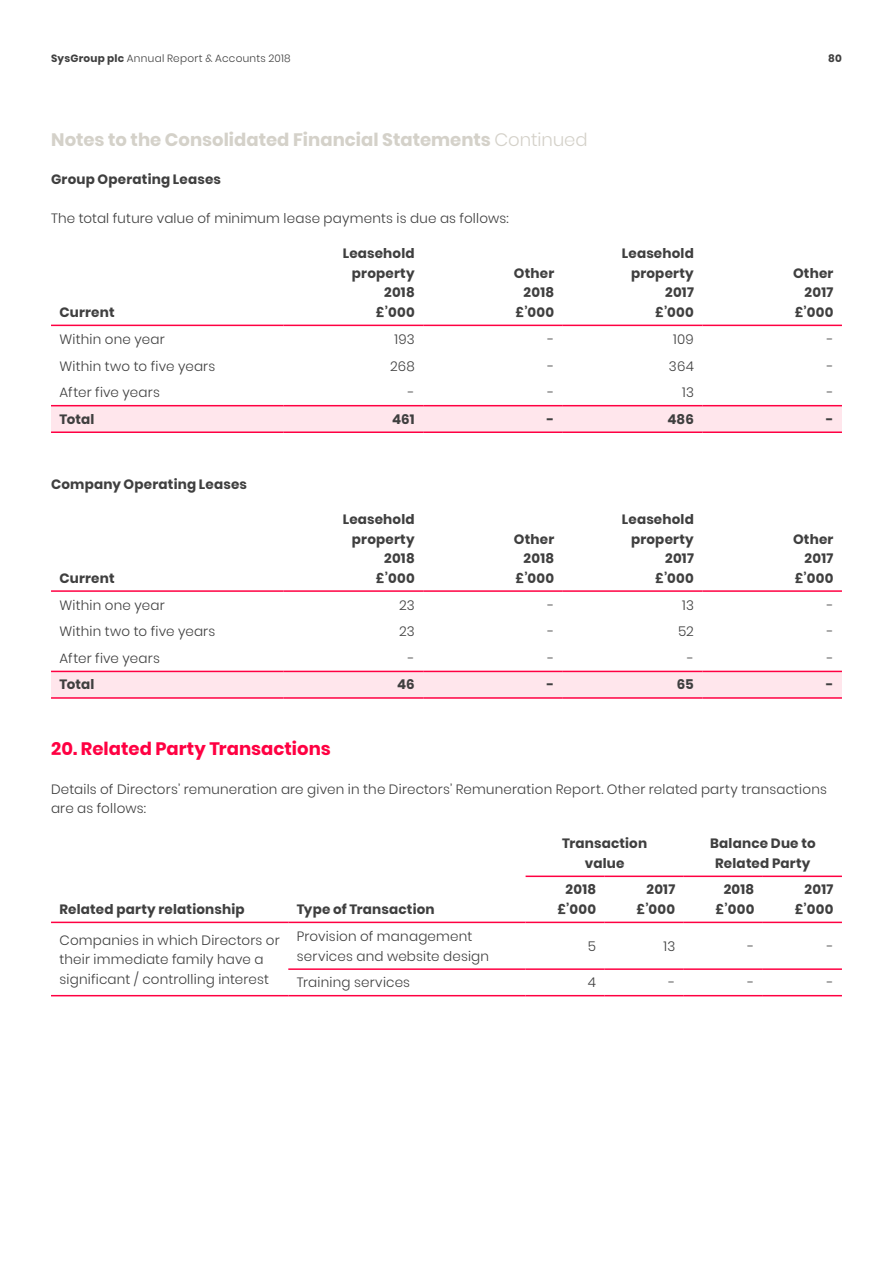
<style>
.page{position:relative;width:893px;height:1263px;background:#fff}
.page>*{position:absolute;margin:0;border:0;box-sizing:border-box;transform-origin:0 0}
.t1{font:700 18px "Poppins";color:#d4d1c9}
.t2{font:700 18px "Poppins";color:#ff0042}
.t3{font:300 13.5px/19.5px "Poppins";letter-spacing:.015em;color:#3f3f3f}
.t4{font:700 13.5px/19.5px "Poppins";letter-spacing:.015em;color:#3f3f3f;text-align:right}
.t5{font:300 10.5px "Poppins";letter-spacing:.025em;color:#3f3f3f}
.t6{font:700 10.5px "Poppins";color:#3f3f3f}
.s1{font-weight:700}
.s2{font-weight:300}
</style>
<div class="page">
<div style="left:51px;top:406px;width:791px;height:25px;background:#ffe6ec"></div>
<hr style="left:51px;top:325px;width:233px;height:1px;background:#ff0042">
<hr style="left:284px;top:325px;width:139px;height:1px;background:#ff0042">
<hr style="left:423px;top:325px;width:140px;height:1px;background:#ff0042">
<hr style="left:563px;top:325px;width:139px;height:1px;background:#ff0042">
<hr style="left:702px;top:325px;width:140px;height:1px;background:#ff0042">
<hr style="left:51px;top:405px;width:233px;height:1px;background:#ff0042">
<hr style="left:284px;top:405px;width:139px;height:1px;background:#ff0042">
<hr style="left:423px;top:405px;width:140px;height:1px;background:#ff0042">
<hr style="left:563px;top:405px;width:139px;height:1px;background:#ff0042">
<hr style="left:702px;top:405px;width:140px;height:1px;background:#ff0042">
<hr style="left:51px;top:431px;width:233px;height:2px;background:#ff0042">
<hr style="left:284px;top:431px;width:139px;height:2px;background:#ff0042">
<hr style="left:423px;top:431px;width:140px;height:2px;background:#ff0042">
<hr style="left:563px;top:431px;width:139px;height:2px;background:#ff0042">
<hr style="left:702px;top:431px;width:140px;height:2px;background:#ff0042">
<div style="left:51px;top:672px;width:791px;height:25px;background:#ffe6ec"></div>
<hr style="left:51px;top:590px;width:233px;height:2px;background:#ff0042">
<hr style="left:284px;top:590px;width:139px;height:2px;background:#ff0042">
<hr style="left:423px;top:590px;width:140px;height:2px;background:#ff0042">
<hr style="left:563px;top:590px;width:139px;height:2px;background:#ff0042">
<hr style="left:702px;top:590px;width:140px;height:2px;background:#ff0042">
<hr style="left:51px;top:671px;width:233px;height:1px;background:#ff0042">
<hr style="left:284px;top:671px;width:139px;height:1px;background:#ff0042">
<hr style="left:423px;top:671px;width:140px;height:1px;background:#ff0042">
<hr style="left:563px;top:671px;width:139px;height:1px;background:#ff0042">
<hr style="left:702px;top:671px;width:140px;height:1px;background:#ff0042">
<hr style="left:51px;top:697px;width:233px;height:2px;background:#ff0042">
<hr style="left:284px;top:697px;width:139px;height:2px;background:#ff0042">
<hr style="left:423px;top:697px;width:140px;height:2px;background:#ff0042">
<hr style="left:563px;top:697px;width:139px;height:2px;background:#ff0042">
<hr style="left:702px;top:697px;width:140px;height:2px;background:#ff0042">
<hr style="left:526px;top:875px;width:79px;height:2px;background:#ff0042">
<hr style="left:605px;top:875px;width:79px;height:2px;background:#ff0042">
<hr style="left:684px;top:875px;width:79px;height:2px;background:#ff0042">
<hr style="left:763px;top:875px;width:79px;height:2px;background:#ff0042">
<hr style="left:51px;top:922px;width:237px;height:1px;background:#ff0042">
<hr style="left:288px;top:922px;width:238px;height:1px;background:#ff0042">
<hr style="left:526px;top:922px;width:79px;height:1px;background:#ff0042">
<hr style="left:605px;top:922px;width:79px;height:1px;background:#ff0042">
<hr style="left:684px;top:922px;width:79px;height:1px;background:#ff0042">
<hr style="left:763px;top:922px;width:79px;height:1px;background:#ff0042">
<hr style="left:288px;top:968px;width:238px;height:2px;background:#ff0042">
<hr style="left:526px;top:968px;width:79px;height:2px;background:#ff0042">
<hr style="left:605px;top:968px;width:79px;height:2px;background:#ff0042">
<hr style="left:684px;top:968px;width:79px;height:2px;background:#ff0042">
<hr style="left:763px;top:968px;width:79px;height:2px;background:#ff0042">
<hr style="left:51px;top:995px;width:237px;height:1px;background:#ff0042">
<hr style="left:288px;top:995px;width:238px;height:1px;background:#ff0042">
<hr style="left:526px;top:995px;width:79px;height:1px;background:#ff0042">
<hr style="left:605px;top:995px;width:79px;height:1px;background:#ff0042">
<hr style="left:684px;top:995px;width:79px;height:1px;background:#ff0042">
<hr style="left:763px;top:995px;width:79px;height:1px;background:#ff0042">
<p class="t5" style="left:51px;top:52px;width:241px"><span class="s1">SysGroup plc</span> Annual Report &amp; Accounts 2018</p>
<p class="t6" style="left:828px;top:52px;width:15px">80</p>
<h1 class="t1" style="left:51px;top:130px;width:538px">Notes to the Consolidated Financial Statements <span class="s2">Continued</span></h1>
<p class="t4" style="left:51px;top:170px;width:171px">Group Operating Leases</p>
<p class="t3" style="left:51px;top:209px;width:459px">The total future value of minimum lease payments is due as follows:</p>
<p class="t4" style="left:60px;top:302px;width:57px">Current</p>
<p class="t4" style="left:343px;top:244px;width:73px">Leasehold property<br>2018 £’000</p>
<p class="t4" style="left:514px;top:263px;width:42px">Other<br>2018 £’000</p>
<p class="t4" style="left:622px;top:244px;width:73px">Leasehold property<br>2017<br>£’000</p>
<p class="t4" style="left:793px;top:263px;width:42px">Other<br>2017 £’000</p>
<p class="t3" style="left:60px;top:330px;width:107px">Within one year</p>
<p class="t3" style="left:394px;top:330px;width:22px">193</p>
<p class="t3" style="left:548px;top:330px;width:8px">-</p>
<p class="t3" style="left:673px;top:330px;width:22px">109</p>
<p class="t3" style="left:827px;top:330px;width:8px">-</p>
<p class="t3" style="left:60px;top:356px;width:157px">Within two to five years</p>
<p class="t3" style="left:390px;top:356px;width:26px">268</p>
<p class="t3" style="left:548px;top:356px;width:8px">-</p>
<p class="t3" style="left:669px;top:356px;width:26px">364</p>
<p class="t3" style="left:827px;top:356px;width:8px">-</p>
<p class="t3" style="left:60px;top:383px;width:102px">After five years</p>
<p class="t3" style="left:408px;top:383px;width:8px">-</p>
<p class="t3" style="left:548px;top:383px;width:8px">-</p>
<p class="t3" style="left:682px;top:383px;width:13px">13</p>
<p class="t3" style="left:827px;top:383px;width:8px">-</p>
<p class="t4" style="left:60px;top:409px;width:36px">Total</p>
<p class="t4" style="left:392px;top:409px;width:24px">461</p>
<p class="t4" style="left:547px;top:409px;width:9px">-</p>
<p class="t4" style="left:667px;top:409px;width:28px">486</p>
<p class="t4" style="left:826px;top:409px;width:9px">-</p>
<p class="t4" style="left:51px;top:475px;width:197px">Company Operating Leases</p>
<p class="t4" style="left:60px;top:568px;width:57px">Current</p>
<p class="t4" style="left:343px;top:510px;width:73px">Leasehold property<br>2018 £’000</p>
<p class="t4" style="left:514px;top:529px;width:42px">Other<br>2018 £’000</p>
<p class="t4" style="left:622px;top:510px;width:73px">Leasehold property<br>2017<br>£’000</p>
<p class="t4" style="left:793px;top:529px;width:42px">Other<br>2017 £’000</p>
<p class="t3" style="left:60px;top:595px;width:107px">Within one year</p>
<p class="t3" style="left:399px;top:595px;width:17px">23</p>
<p class="t3" style="left:548px;top:595px;width:8px">-</p>
<p class="t3" style="left:682px;top:595px;width:13px">13</p>
<p class="t3" style="left:827px;top:595px;width:8px">-</p>
<p class="t3" style="left:60px;top:622px;width:157px">Within two to five years</p>
<p class="t3" style="left:399px;top:622px;width:17px">23</p>
<p class="t3" style="left:548px;top:622px;width:8px">-</p>
<p class="t3" style="left:678px;top:622px;width:17px">52</p>
<p class="t3" style="left:827px;top:622px;width:8px">-</p>
<p class="t3" style="left:60px;top:648px;width:102px">After five years</p>
<p class="t3" style="left:408px;top:648px;width:8px">-</p>
<p class="t3" style="left:548px;top:648px;width:8px">-</p>
<p class="t3" style="left:687px;top:648px;width:8px">-</p>
<p class="t3" style="left:827px;top:648px;width:8px">-</p>
<p class="t4" style="left:60px;top:675px;width:36px">Total</p>
<p class="t4" style="left:397px;top:675px;width:19px">46</p>
<p class="t4" style="left:547px;top:675px;width:9px">-</p>
<p class="t4" style="left:677px;top:675px;width:19px">65</p>
<p class="t4" style="left:826px;top:675px;width:9px">-</p>
<h1 class="t2" style="left:51px;top:738px;width:281px">20. Related Party Transactions</h1>
<p class="t3" style="left:51px;top:779px;width:777px">Details of Directors’ remuneration are given in the Directors’ Remuneration Report. Other related party transactions are as follows:</p>
<p class="t4" style="left:60px;top:899px;width:187px">Related party relationship</p>
<p class="t4" style="left:297px;top:899px;width:139px">Type of Transaction</p>
<p class="t4" style="left:562px;top:834px;width:87px;text-align:center">Transaction value</p>
<p class="t4" style="left:710px;top:834px;width:107px;text-align:center">Balance Due to<br>Related Party</p>
<p class="t4" style="left:557px;top:880px;width:40px;text-align:center">2018 £’000</p>
<p class="t4" style="left:636px;top:880px;width:40px">2017 £’000</p>
<p class="t4" style="left:716px;top:880px;width:40px;text-align:center">2018 £’000</p>
<p class="t4" style="left:795px;top:880px;width:40px">2017 £’000</p>
<p class="t3" style="left:60px;top:930px;width:222px">Companies in which Directors or their immediate family have a significant / controlling interest</p>
<p class="t3" style="left:297px;top:927px;width:194px">Provision of management services and website design</p>
<p class="t3" style="left:588px;top:936px;width:10px">5</p>
<p class="t3" style="left:663px;top:936px;width:13px">13</p>
<p class="t3" style="left:748px;top:936px;width:8px">-</p>
<p class="t3" style="left:827px;top:936px;width:8px">-</p>
<p class="t3" style="left:297px;top:973px;width:115px">Training services</p>
<p class="t3" style="left:588px;top:973px;width:10px">4</p>
<p class="t3" style="left:669px;top:973px;width:8px">-</p>
<p class="t3" style="left:748px;top:973px;width:8px">-</p>
<p class="t3" style="left:827px;top:973px;width:8px">-</p>
</div>
